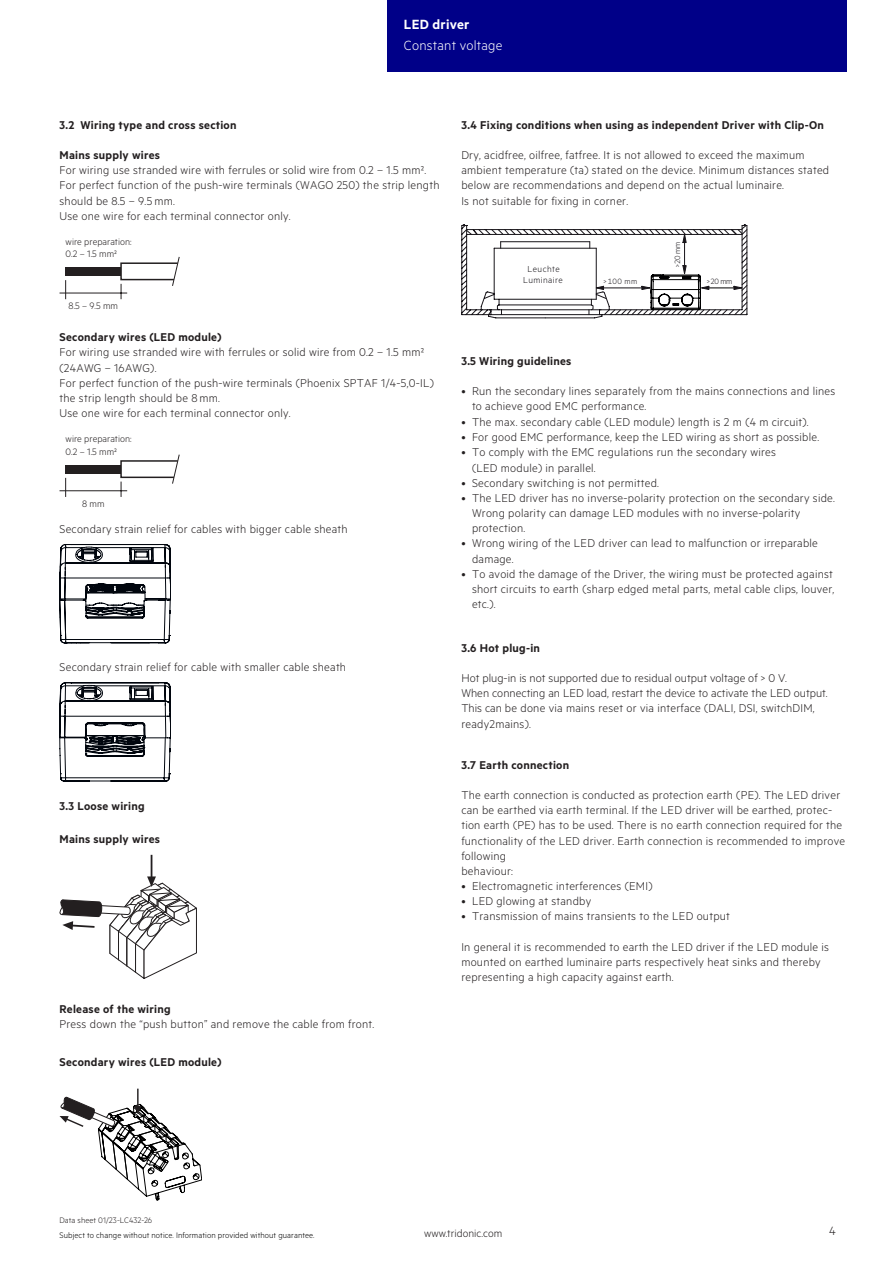
<style>
.page{position:relative;width:893px;height:1263px;background:#fff}
.page>*{position:absolute;margin:0;border:0;box-sizing:border-box;transform-origin:0 0}
.t1{font:15px "Tridonic Metric Print Light";letter-spacing:.015em;color:#fff}
.t2{font:15px "Tridonic Metric Print Semi";letter-spacing:.015em;color:#fff}
.t3{font:13.5px "Tridonic Metric Print Light";color:#231f20}
.t4{font:12.75px/15.1px "Tridonic Metric Print Light";letter-spacing:.02em;color:#231f20}
.t5{font:12.75px "Tridonic Metric Print Semi";letter-spacing:.02em;color:#231f20}
.t6{font:12px "Tridonic Metric Print Light";letter-spacing:.005em;color:#231f20}
.t7{font:10.5px/12.6px "Tridonic Metric Print Light";letter-spacing:.005em;color:#231f20}
.t8{font:9.75px/11.7px "Tridonic Metric Print Light";letter-spacing:.045em;color:#171419;text-align:center}
.t9{font:9px "Tridonic Metric Print Light";letter-spacing:.01em;color:#000}
.t10{font:9px "Tridonic Metric Print Light";letter-spacing:.005em;color:#231f20}
.t11{font:8.7px "Tridonic Metric Print Light";letter-spacing:-.035em;color:#171419}
</style>
<div class="page">
<div style="left:387px;top:0;width:459px;height:72px;background:#008"></div>
<svg style="left:461px;top:224px;width:287px;height:94px"></svg>
<svg style="left:60px;top:855px;width:137px;height:124px"></svg>
<svg style="left:60px;top:544px;width:111px;height:99px"></svg>
<svg style="left:60px;top:682px;width:111px;height:99px"></svg>
<hr style="left:137px;top:1089px;width:2px;height:20px;background:#231f20">
<svg style="left:60px;top:1096px;width:142px;height:104px"></svg>
<div style="left:66px;top:267px;width:55px;height:9px;background:#231f20"></div>
<svg style="left:65px;top:280px;width:1px;height:19px"></svg>
<hr style="left:60px;top:293px;width:67px;height:1px;background:#231f20">
<svg style="left:120px;top:256px;width:60px;height:43px"></svg>
<div style="left:66px;top:465px;width:55px;height:9px;background:#231f20"></div>
<svg style="left:65px;top:478px;width:1px;height:19px"></svg>
<hr style="left:60px;top:490px;width:67px;height:1px;background:#231f20">
<svg style="left:120px;top:454px;width:60px;height:43px"></svg>
<p class="t2" style="left:404px;top:15px;width:67px">LED driver</p>
<p class="t1" style="left:404px;top:37px;width:100px">Constant voltage</p>
<p class="t5" style="left:60px;top:117px;width:179px">3.2 Wiring type and cross section</p>
<p class="t5" style="left:60px;top:147px;width:102px">Mains supply wires</p>
<p class="t4" style="left:60px;top:162px;width:381px">For wiring use stranded wire with ferrules or solid wire from 0.2 – 1.5 mm².<br>For perfect function of the push-wire terminals (WAGO 250) the strip length should be 8.5 – 9.5 mm.<br>Use one wire for each terminal connector only.</p>
<p class="t7" style="left:66px;top:235px;width:68px">wire preparation:<br>0.2 – 1.5 mm²</p>
<p class="t7" style="left:69px;top:299px;width:51px">8.5 – 9.5 mm</p>
<p class="t5" style="left:60px;top:330px;width:164px">Secondary wires (LED module)</p>
<p class="t4" style="left:60px;top:344px;width:376px">For wiring use stranded wire with ferrules or solid wire from 0.2 – 1.5 mm² (24AWG – 16AWG).<br>For perfect function of the push-wire terminals (Phoenix SPTAF 1/4-5,0-IL) the strip length should be 8 mm.<br>Use one wire for each terminal connector only.</p>
<p class="t7" style="left:66px;top:432px;width:68px">wire preparation:<br>0.2 – 1.5 mm²</p>
<p class="t7" style="left:82px;top:497px;width:24px">8 mm</p>
<p class="t4" style="left:60px;top:521px;width:290px">Secondary strain relief for cables with bigger cable sheath</p>
<p class="t4" style="left:60px;top:659px;width:288px">Secondary strain relief for cable with smaller cable sheath</p>
<p class="t5" style="left:60px;top:798px;width:87px">3.3 Loose wiring</p>
<p class="t5" style="left:60px;top:831px;width:102px">Mains supply wires</p>
<p class="t5" style="left:60px;top:1001px;width:113px">Release of the wiring</p>
<p class="t4" style="left:60px;top:1016px;width:316px">Press down the “push button” and remove the cable from front.</p>
<p class="t5" style="left:60px;top:1055px;width:164px">Secondary wires (LED module)</p>
<p class="t5" style="left:461px;top:117px;width:364px">3.4 Fixing conditions when using as independent Driver with Clip-On</p>
<p class="t4" style="left:461px;top:147px;width:369px">Dry, acidfree, oilfree, fatfree. It is not allowed to exceed the maximum ambient temperature (ta) stated on the device. Minimum distances stated below are recommendations and depend on the actual luminaire.<br>Is not suitable for fixing in corner.</p>
<p class="t8" style="left:523px;top:262px;width:41px">Leuchte<br>Luminaire</p>
<p class="t11" style="left:603px;top:276px;width:36px">&gt;100 mm</p>
<p class="t11" style="left:672px;top:268px;width:28px;rotate:-90deg">&gt;20 mm</p>
<p class="t11" style="left:706px;top:276px;width:28px">&gt;20 mm</p>
<p class="t5" style="left:461px;top:353px;width:112px">3.5 Wiring guidelines</p>
<p class="t4" style="left:472px;top:383px;width:365px;text-indent:-11px">• Run the secondary lines separately from the mains connections and lines to achieve good EMC performance.</p>
<p class="t4" style="left:461px;top:414px;width:349px">• The max. secondary cable (LED module) length is 2 m (4 m circuit).</p>
<p class="t4" style="left:461px;top:429px;width:359px">• For good EMC performance, keep the LED wiring as short as possible.</p>
<p class="t4" style="left:472px;top:444px;width:305px;text-indent:-11px">• To comply with the EMC regulations run the secondary wires (LED module) in parallel.</p>
<p class="t4" style="left:461px;top:475px;width:199px">• Secondary switching is not permitted.</p>
<p class="t4" style="left:472px;top:490px;width:364px;text-indent:-11px">• The LED driver has no inverse-polarity protection on the secondary side.<br>Wrong polarity can damage LED modules with no inverse-polarity protection.</p>
<p class="t4" style="left:472px;top:535px;width:347px;text-indent:-11px">• Wrong wiring of the LED driver can lead to malfunction or irreparable damage.</p>
<p class="t4" style="left:472px;top:566px;width:364px;text-align:justify;text-indent:-11px">• To avoid the damage of the Driver, the wiring must be protected against short circuits to earth (sharp edged metal parts, metal cable clips, louver, etc.).</p>
<p class="t5" style="left:461px;top:640px;width:80px">3.6 Hot plug-in</p>
<p class="t4" style="left:461px;top:670px;width:368px">Hot plug-in is not supported due to residual output voltage of &gt; 0 V.<br>When connecting an LED load, restart the device to activate the LED output.<br>This can be done via mains reset or via interface (DALI, DSI, switchDIM, ready2mains).</p>
<p class="t5" style="left:461px;top:757px;width:109px">3.7 Earth connection</p>
<p class="t4" style="left:461px;top:787px;width:385px">The earth connection is conducted as protection earth (PE). The LED driver can be earthed via earth terminal. If the LED driver will be earthed, protec&shy;tion earth (PE) has to be used. There is no earth connection required for the functionality of the LED driver. Earth connection is recommended to improve following<br>behaviour:</p>
<p class="t4" style="left:461px;top:878px;width:193px">• Electromagnetic interferences (EMI)</p>
<p class="t4" style="left:461px;top:893px;width:131px">• LED glowing at standby</p>
<p class="t4" style="left:461px;top:908px;width:270px">• Transmission of mains transients to the LED output</p>
<p class="t4" style="left:461px;top:939px;width:369px">In general it is recommended to earth the LED driver if the LED module is mounted on earthed luminaire parts respectively heat sinks and thereby representing a high capacity against earth.</p>
<p class="t10" style="left:60px;top:1215px;width:94px">Data sheet 01/23-LC432-26</p>
<p class="t9" style="left:60px;top:1229px;width:257px">Subject to change without notice. Information provided without guarantee.</p>
<p class="t6" style="left:424px;top:1227px;width:80px">www.tridonic.com</p>
<p class="t3" style="left:829px;top:1223px;width:8px">4</p>
</div>
